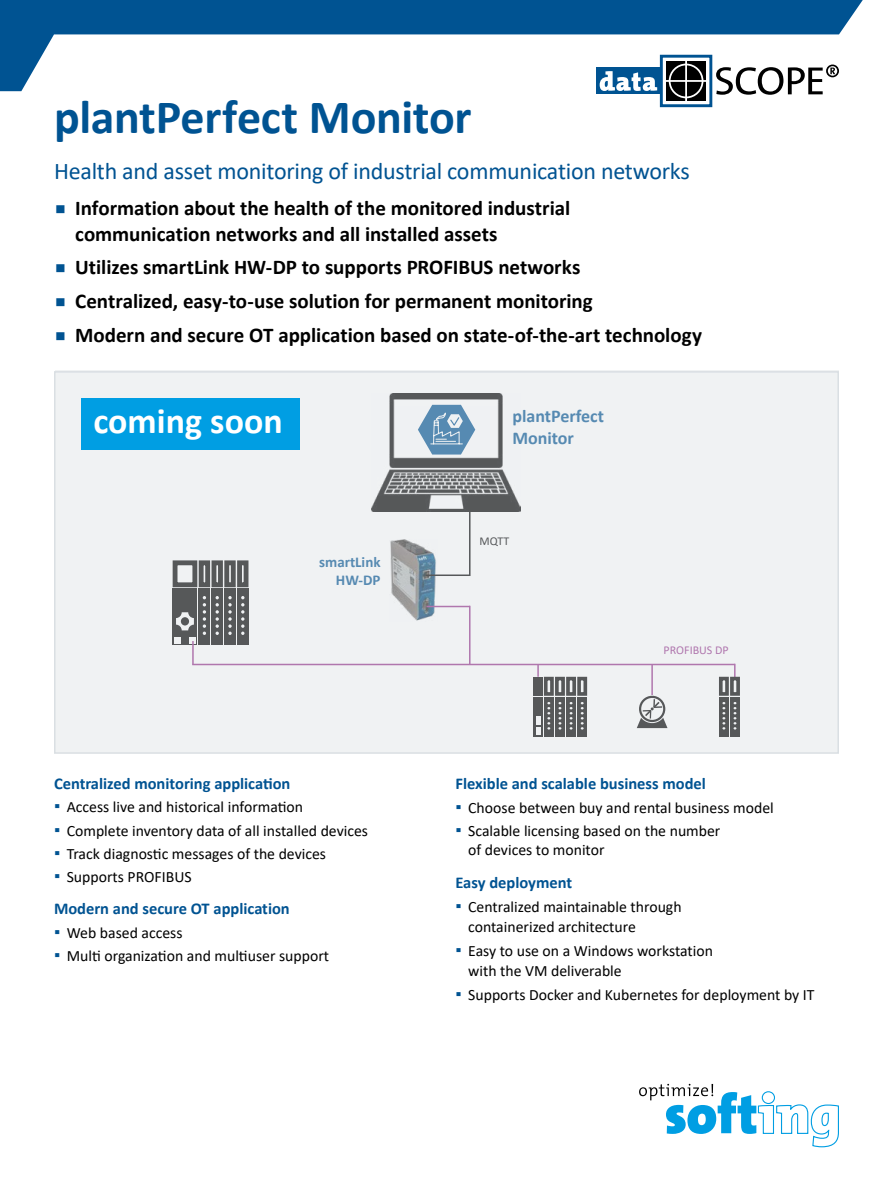
<style>
.page{position:relative;width:893px;height:1188px;background:#fff}
.page>*{position:absolute;margin:0;border:0;box-sizing:border-box;transform-origin:0 0}
.t1{font:700 48px "Calibri";letter-spacing:-.005em;color:#005392}
.t2{font:700 36px "Calibri";color:#fff}
.t3{font:24px "Calibri";letter-spacing:-.01em;color:#005392}
.t4{font:700 21px/25.2px "Calibri";color:#000}
.t5{font:700 18px/21.6px "Calibri";color:#005392}
.t6{font:700 16.5px "Calibri";color:#005392}
.t7{font:15.75px/19.8px "Calibri";color:#000}
.t8{font:700 15px/18px "Calibri";color:#005392;text-align:right}
.t9{font:12px "Calibri";color:#95338b}
.t10{font:12px "Calibri";color:#000}
.s1{font-size:36px;color:#005392}
.s2{font-weight:700;font-size:18px;color:#005392}
</style>
<div class="page">
<svg style="left:0;top:0;width:863px;height:91px"></svg>
<svg style="left:639px;top:1084px;width:200px;height:63px"></svg>
<div style="left:596px;top:68px;width:65px;height:26px;background:#005392"></div>
<svg style="left:600px;top:71px;width:57px;height:20px"></svg>
<div style="left:660px;top:55px;width:52px;height:52px;border:3px solid #005392"></div>
<svg style="left:716px;top:65px;width:123px;height:30px"></svg>
<div style="left:666px;top:61px;width:40px;height:40px;background:#000"></div>
<div style="left:669px;top:64px;width:34px;height:34px;border:2px solid #fff;border-radius:50%"></div>
<hr style="left:685px;top:61px;width:2px;height:40px;background:#fff">
<hr style="left:666px;top:80px;width:40px;height:2px;background:#fff">
<svg style="left:55px;top:370px;width:783px;height:383px;fill:#f0f2f3"></svg>
<div style="left:81px;top:398px;width:219px;height:52px;background:#009ee3"></div>
<h1 class="t1" style="left:54px;top:83px;width:419px">plantPerfect Monitor</h1>
<h3 class="t3" style="left:54px;top:154px;width:637px">Health and asset monitoring of industrial communication networks</h3>
<h3 class="t4" style="left:75px;top:196px;width:496px;text-indent:-21px"><span class="s1">▪</span> Information about the health of the monitored industrial communication networks and all installed assets</h3>
<h3 class="t4" style="left:54px;top:254px;width:528px"><span class="s1">▪</span> Utilizes smartLink HW-DP to supports PROFIBUS networks</h3>
<h3 class="t4" style="left:54px;top:288px;width:540px"><span class="s1">▪</span> Centralized, easy-to-use solution for permanent monitoring</h3>
<h3 class="t4" style="left:54px;top:322px;width:650px"><span class="s1">▪</span> Modern and secure OT application based on state-of-the-art technology</h3>
<h2 class="t2" style="left:93px;top:396px;width:191px">coming soon</h2>
<p class="t8" style="left:319px;top:553px;width:63px">smartLink<br>HW-DP</p>
<p class="t6" style="left:54px;top:772px;width:238px">Centralized monitoring application</p>
<p class="t7" style="left:54px;top:797px;width:251px"><span class="s2">▪</span> Access live and historical information</p>
<p class="t7" style="left:54px;top:820px;width:316px"><span class="s2">▪</span> Complete inventory data of all installed devices</p>
<p class="t7" style="left:54px;top:843px;width:274px"><span class="s2">▪</span> Track diagnostic messages of the devices</p>
<p class="t7" style="left:54px;top:866px;width:139px"><span class="s2">▪</span> Supports PROFIBUS</p>
<p class="t6" style="left:54px;top:897px;width:237px">Modern and secure OT application</p>
<p class="t7" style="left:54px;top:922px;width:130px"><span class="s2">▪</span> Web based access</p>
<p class="t7" style="left:54px;top:945px;width:277px"><span class="s2">▪</span> Multi organization and multiuser support</p>
<p class="t5" style="left:512px;top:405px;width:93px">plantPerfect<br>Monitor</p>
<p class="t10" style="left:479px;top:533px;width:31px">MQTT</p>
<p class="t9" style="left:664px;top:642px;width:67px">PROFIBUS DP</p>
<p class="t6" style="left:455px;top:772px;width:252px">Flexible and scalable business model</p>
<p class="t7" style="left:455px;top:798px;width:320px"><span class="s2">▪</span> Choose between buy and rental business model</p>
<p class="t7" style="left:468px;top:821px;width:254px;line-height:18.9px;text-indent:-13px"><span class="s2">▪</span> Scalable licensing based on the number of devices to monitor</p>
<p class="t6" style="left:455px;top:871px;width:118px">Easy deployment</p>
<p class="t7" style="left:468px;top:896px;width:215px;text-indent:-13px"><span class="s2">▪</span> Centralized maintainable through containerized architecture</p>
<p class="t7" style="left:468px;top:940px;width:246px;text-indent:-13px"><span class="s2">▪</span> Easy to use on a Windows workstation with the VM deliverable</p>
<p class="t7" style="left:455px;top:984px;width:361px"><span class="s2">▪</span> Supports Docker and Kubernetes for deployment by IT</p>
</div>
